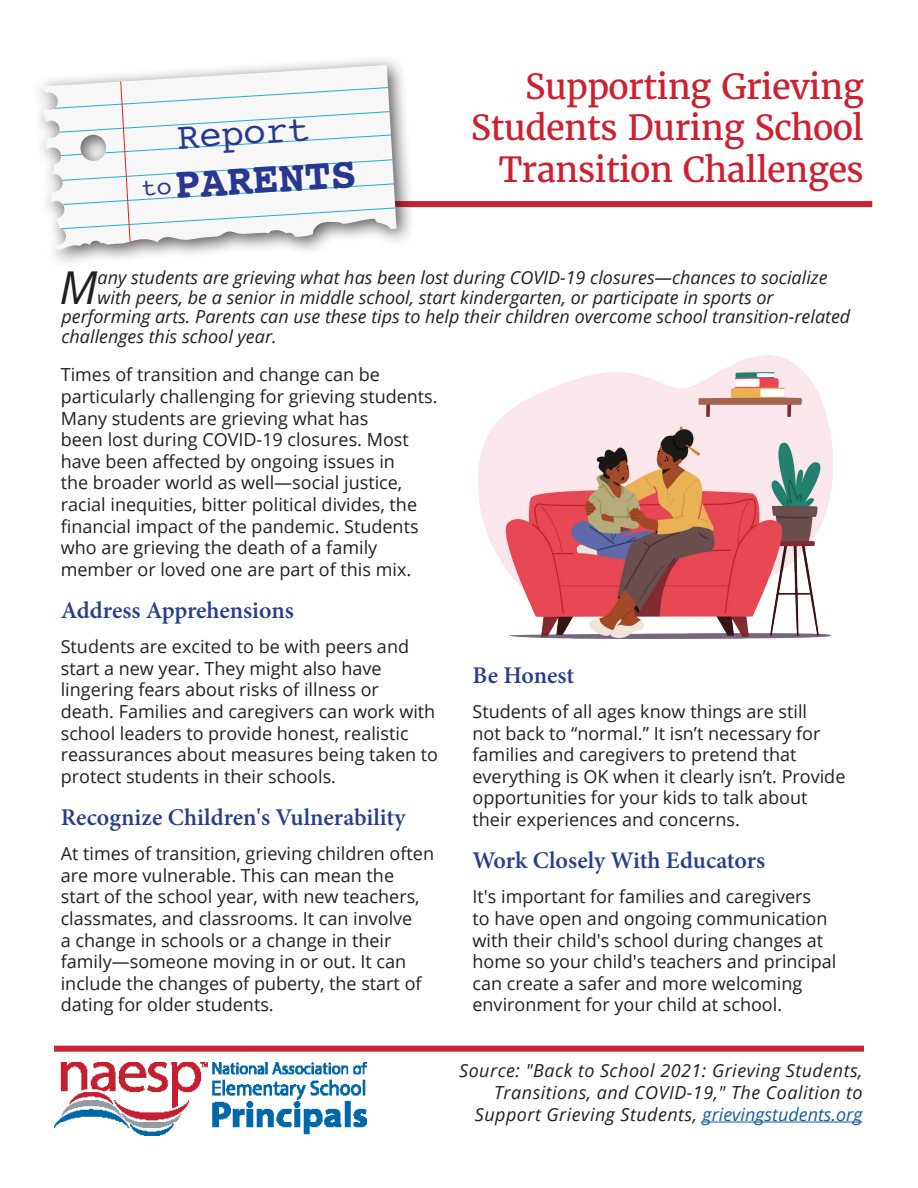
<style>
.page{position:relative;width:918px;height:1188px;background:#fff}
.page>*{position:absolute;margin:0;border:0;box-sizing:border-box;transform-origin:0 0}
.t1{font:italic 45.3px "Open Sans";color:#231f20}
.t2{font:700 44.25px "Courier";color:#283890}
.t3{font:37.5px "Courier";color:#283890}
.t4{font:34.5px/41.4px "Merriweather";letter-spacing:-.02em;color:#cd2030;text-align:right}
.t5{font:600 24px "Minion Pro";color:#253f8e}
.t6{font:18px/21.6px "Open Sans";color:#231f20}
.t7{font:italic 18px "Open Sans";color:#231f20}
.t8{font:italic 18px/21.6px "Open Sans";letter-spacing:.025em;color:#231f20;text-align:right}
.s1{font-weight:400;font-size:25.5px}
.s2{color:#175d9e}
</style>
<div class="page">
<div style="left:64px;top:201px;width:808px;height:6px;background:#cd2030"></div>
<div style="left:54px;top:1046px;width:810px;height:6px;background:#cd2030"></div>
<div style="left:31px;top:54px;width:384px;height:214px;background:#231f20;opacity:.75"></div>
<svg style="left:41px;top:65px;width:356px;height:184px"></svg>
<svg style="left:54px;top:87px;width:341px;height:142px"></svg>
<svg style="left:120px;top:81px;width:10px;height:161px"></svg>
<img style="left:54px;top:1063px;width:312px;height:73px">
<hr style="left:703px;top:1122px;width:160px;height:1px;background:#175d9e">
<img style="left:478px;top:356px;width:355px;height:283px">
<h3 class="t3" style="left:175px;top:108px;width:134px;rotate:-4deg">Report</h3>
<h2 class="t2" style="left:139px;top:152px;width:217px;rotate:-4deg"><span class="s1">to</span>PARENTS</h2>
<h3 class="t4" style="left:471px;top:66px;width:395px">Supporting Grieving<br>Students During School<br>Transition Challenges</h3>
<h1 class="t1" style="left:60px;top:256px;width:39px">M</h1>
<p class="t7" style="left:98px;top:265px;width:732px">any students are grieving what has been lost during COVID-19 closures—chances to socialize</p>
<p class="t7" style="left:98px;top:285px;width:678px">with peers, be a senior in middle school, start kindergarten, or participate in sports or</p>
<p class="t7" style="left:61px;top:304px;width:790px">performing arts. Parents can use these tips to help their children overcome school transition-related</p>
<p class="t7" style="left:61px;top:324px;width:217px">challenges this school year.</p>
<p class="t6" style="left:61px;top:364px;width:378px">Times of transition and change can be particularly challenging for grieving students.<br>Many students are grieving what has<br>been lost during COVID-19 closures. Most have been affected by ongoing issues in<br>the broader world as well—social justice, racial inequities, bitter political divides, the financial impact of the pandemic. Students who are grieving the death of a family member or loved one are part of this mix.</p>
<h3 class="t5" style="left:61px;top:594px;width:235px">Address Apprehensions</h3>
<p class="t6" style="left:61px;top:635px;width:379px">Students are excited to be with peers and start a new year. They might also have lingering fears about risks of illness or<br>death. Families and caregivers can work with school leaders to provide honest, realistic reassurances about measures being taken to protect students in their schools.</p>
<h3 class="t5" style="left:61px;top:801px;width:346px">Recognize Children's Vulnerability</h3>
<p class="t6" style="left:61px;top:842px;width:375px">At times of transition, grieving children often are more vulnerable. This can mean the start of the school year, with new teachers, classmates, and classrooms. It can involve<br>a change in schools or a change in their family—someone moving in or out. It can include the changes of puberty, the start of dating for older students.</p>
<h3 class="t5" style="left:472px;top:659px;width:103px">Be Honest</h3>
<p class="t6" style="left:472px;top:700px;width:374px">Students of all ages know things are still<br>not back to “normal.” It isn’t necessary for families and caregivers to pretend that everything is OK when it clearly isn’t. Provide opportunities for your kids to talk about their experiences and concerns.</p>
<h3 class="t5" style="left:472px;top:844px;width:294px">Work Closely With Educators</h3>
<p class="t6" style="left:472px;top:886px;width:365px">It's important for families and caregivers<br>to have open and ongoing communication with their child's school during changes at home so your child's teachers and principal can create a safer and more welcoming environment for your child at school.</p>
<p class="t8" style="left:459px;top:1060px;width:405px">Source: "Back to School 2021: Grieving Students,<br>Transitions, and COVID-19," The Coalition to<br>Support Grieving Students, <span class="s2">grievingstudents.org</span></p>
</div>
